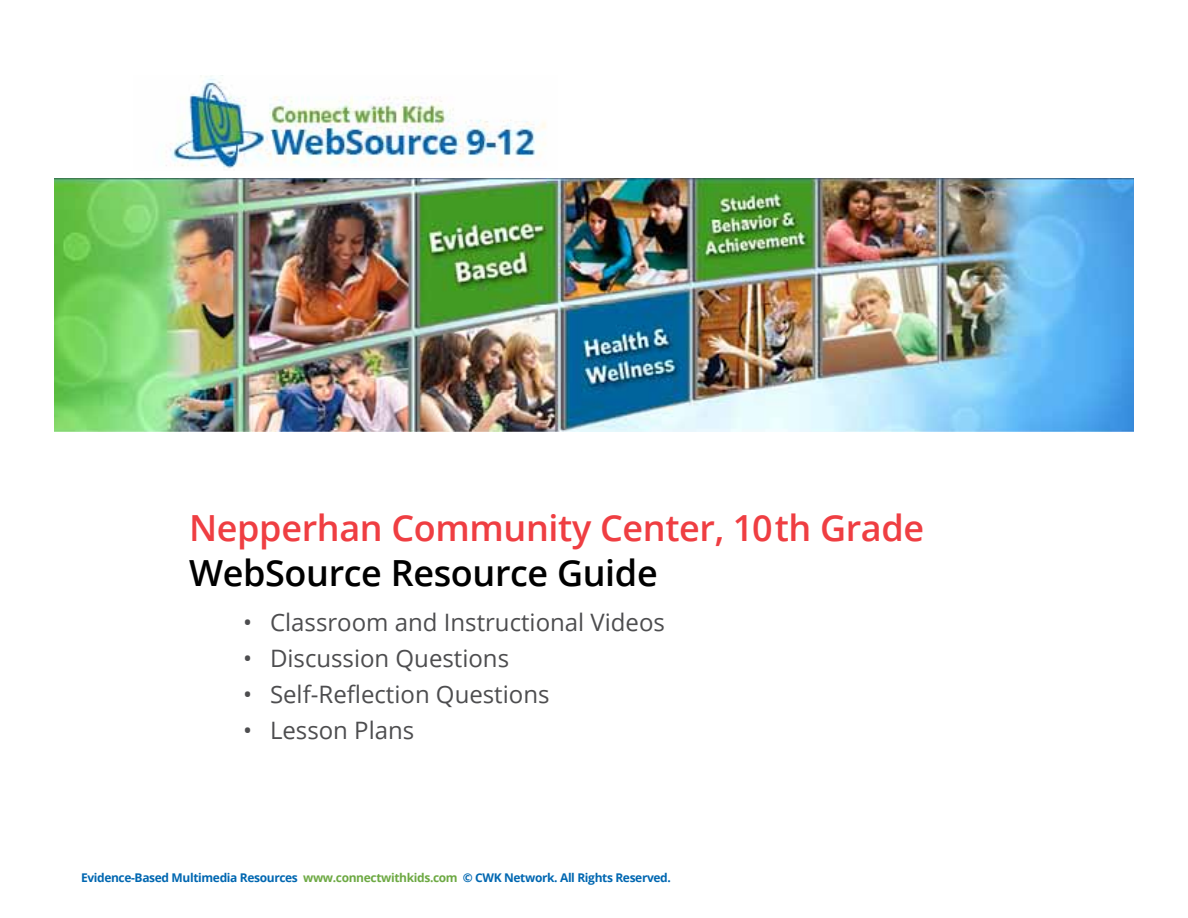
<style>
.page{position:relative;width:1188px;height:918px;background:#fff}
.page>*{position:absolute;margin:0;border:0;box-sizing:border-box;transform-origin:0 0}
.t1{font:600 36px "Open Sans";letter-spacing:-.01em;color:#ef3e42}
.t2{font:600 36px "Open Sans";letter-spacing:-.01em;color:#000}
.t3{font:24px "Open Sans";color:#4d4d4f}
.t4{font:700 12px "Open Sans";letter-spacing:-.03em;color:#0067b1}
.s1{color:#6da943}
</style>
<div class="page">
<img style="left:166px;top:76px;width:380px;height:92px">
<img style="left:54px;top:178px;width:1080px;height:254px">
<h1 class="t1" style="left:189px;top:503px;width:737px">Nepperhan Community Center, 10th Grade</h1>
<h1 class="t2" style="left:189px;top:548px;width:470px">WebSource Resource Guide</h1>
<p class="t3" style="left:243px;top:605px;width:424px">• Classroom and Instructional Videos</p>
<p class="t3" style="left:243px;top:641px;width:268px">• Discussion Questions</p>
<p class="t3" style="left:243px;top:677px;width:308px">• Self-Reflection Questions</p>
<p class="t3" style="left:243px;top:713px;width:173px">• Lesson Plans</p>
<p class="t4" style="left:81px;top:869px;width:591px">Evidence-Based Multimedia Resources <span class="s1">www.connectwithkids.com</span> © CWK Network. All Rights Reserved.</p>
</div>
